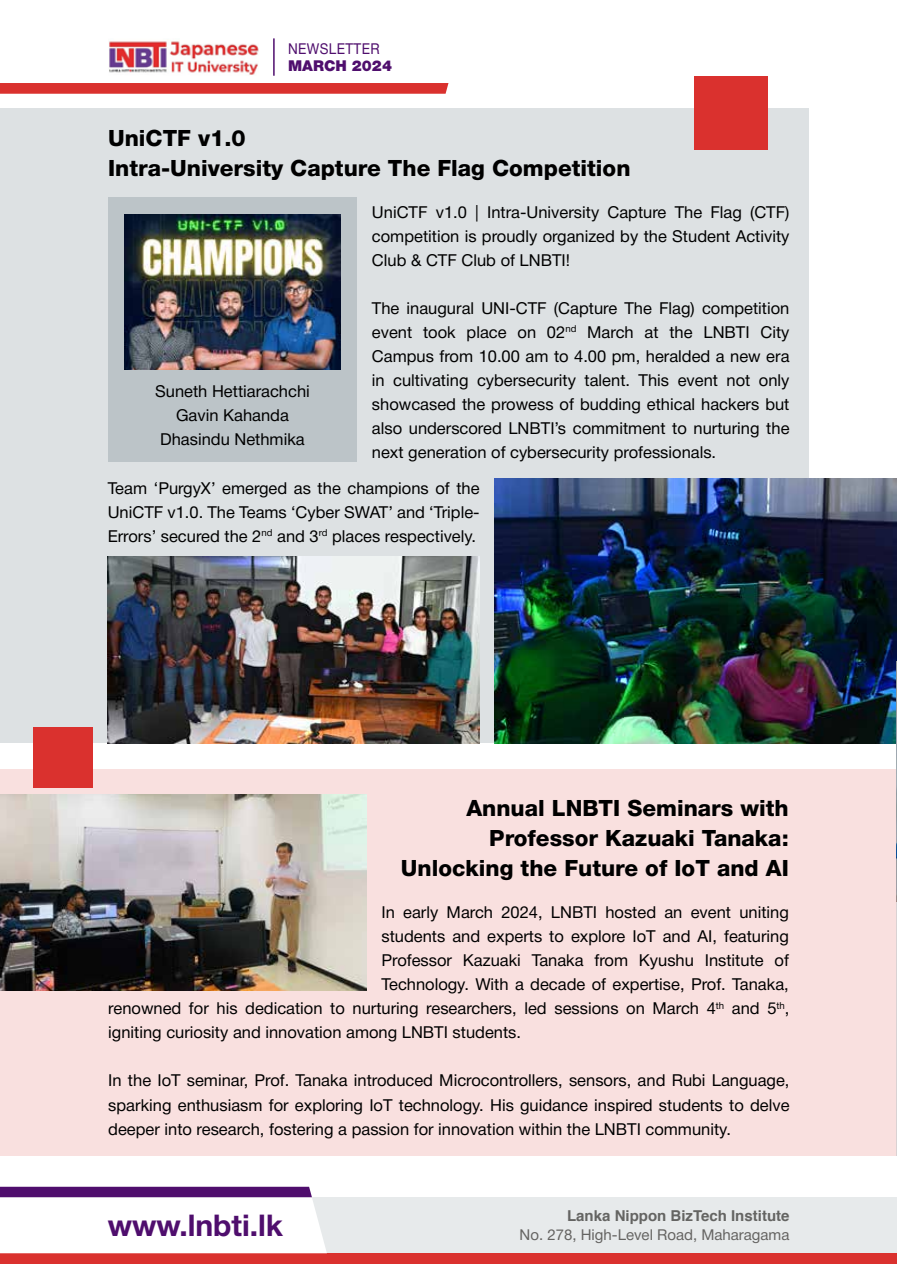
<style>
.page{position:relative;width:897px;height:1264px;background:#fff}
.page>*{position:absolute;margin:0;border:0;box-sizing:border-box;transform-origin:0 0}
.t1{font:700 30px "Helvetica Neue";color:#4f0e6d}
.t2{font:800 22.5px/30px "Helvetica Neue";color:#000}
.t3{font:16.5px/24px "Helvetica Neue";color:#000;text-align:justify}
.t4{font:15px "Helvetica Neue";color:#646361}
.t5{font:700 15px "Helvetica";color:#646462}
.t6{font:15px "Helvetica Neue";letter-spacing:.03em;color:#4f0e6d;scale:.9 1}
.t7{font:900 15px "Helvetica Neue";color:#4f0e6d}
</style>
<div class="page">
<div style="left:0;top:1197px;width:896px;height:56px;background:#e7eaeb"></div>
<div style="left:0;top:108px;width:808px;height:634px;background:#dde1e3"></div>
<div style="left:0;top:770px;width:896px;height:386px;background:#f9e0df"></div>
<hr style="left:896px;top:661px;width:1px;height:495px;background:#bcc4c8">
<img style="left:0;top:794px;width:366px;height:196px">
<div style="left:694px;top:76px;width:73px;height:74px;background:#da312e"></div>
<div style="left:0;top:1253px;width:896px;height:11px;background:#da312e"></div>
<svg style="left:0;top:1186px;width:327px;height:67px;background:#e4dae8"></svg>
<svg style="left:0;top:83px;width:448px;height:11px;background:#da3633"></svg>
<img style="left:109px;top:41px;width:150px;height:34px">
<hr style="left:273px;top:38px;width:1px;height:38px;background:#4f0e6d">
<img style="left:494px;top:479px;width:402px;height:264px">
<div style="left:33px;top:727px;width:60px;height:60px;background:#da312e"></div>
<hr style="left:896px;top:1197px;width:1px;height:56px;background:#bcc4c8">
<img style="left:896px;top:661px;width:1px;height:240px">
<div style="left:108px;top:197px;width:249px;height:265px;background:#bcc4c8"></div>
<img style="left:125px;top:214px;width:215px;height:156px">
<img style="left:108px;top:557px;width:371px;height:186px">
<p class="t6" style="left:288px;top:38px;width:103px">NEWSLETTER</p>
<p class="t7" style="left:288px;top:53px;width:105px">MARCH 2024</p>
<h2 class="t2" style="left:108px;top:124px;width:524px">UniCTF v1.0<br>Intra-University Capture The Flag Competition</h2>
<p class="t3" style="left:155px;top:380px;width:156px;text-align:center">Suneth Hettiarachchi<br>Gavin Kahanda<br>Dhasindu Nethmika</p>
<p class="t3" style="left:372px;top:201px;width:419px">UniCTF v1.0 | Intra-University Capture The Flag (CTF) competition is proudly organized by the Student Activity Club &amp; CTF Club of LNBTI!</p>
<p class="t3" style="left:372px;top:297px;width:419px">The inaugural UNI-CTF (Capture The Flag) competition event took place on 02<sup>nd</sup> March at the LNBTI City Campus from 10.00 am to 4.00 pm, heralded a new era in cultivating cybersecurity talent. This event not only showcased the prowess of budding ethical hackers but also underscored LNBTI’s commitment to nurturing the next generation of cybersecurity professionals.</p>
<p class="t3" style="left:108px;top:477px;width:373px">Team ‘PurgyX’ emerged as the champions of the UniCTF v1.0. The Teams ‘Cyber SWAT’ and ‘Triple-Errors’ secured the 2<sup>nd</sup> and 3<sup>rd</sup> places respectively.</p>
<h2 class="t2" style="left:401px;top:793px;width:389px;text-align:right">Annual LNBTI Seminars with<br>Professor Kazuaki Tanaka:<br>Unlocking the Future of IoT and AI</h2>
<p class="t3" style="left:381px;top:901px;width:409px">In early March 2024, LNBTI hosted an event uniting</p>
<p class="t3" style="left:381px;top:925px;width:409px">students and experts to explore IoT and AI, featuring</p>
<p class="t3" style="left:381px;top:949px;width:409px">Professor Kazuaki Tanaka from Kyushu Institute of</p>
<p class="t3" style="left:381px;top:973px;width:409px">Technology. With a decade of expertise, Prof. Tanaka,</p>
<p class="t3" style="left:108px;top:997px;width:682px">renowned for his dedication to nurturing researchers, led sessions on March 4<sup>th</sup> and 5<sup>th</sup>,</p>
<p class="t3" style="left:108px;top:1021px;width:414px">igniting curiosity and innovation among LNBTI students.</p>
<p class="t3" style="left:108px;top:1069px;width:682px">In the IoT seminar, Prof. Tanaka introduced Microcontrollers, sensors, and Rubi Language, sparking enthusiasm for exploring IoT technology. His guidance inspired students to delve deeper into research, fostering a passion for innovation within the LNBTI community.</p>
<h1 class="t1" style="left:108px;top:1201px;width:177px">www.lnbti.lk</h1>
<p class="t5" style="left:567px;top:1204px;width:224px">Lanka Nippon BizTech Institute</p>
<p class="t4" style="left:519px;top:1224px;width:271px">No. 278, High-Level Road, Maharagama</p>
</div>
